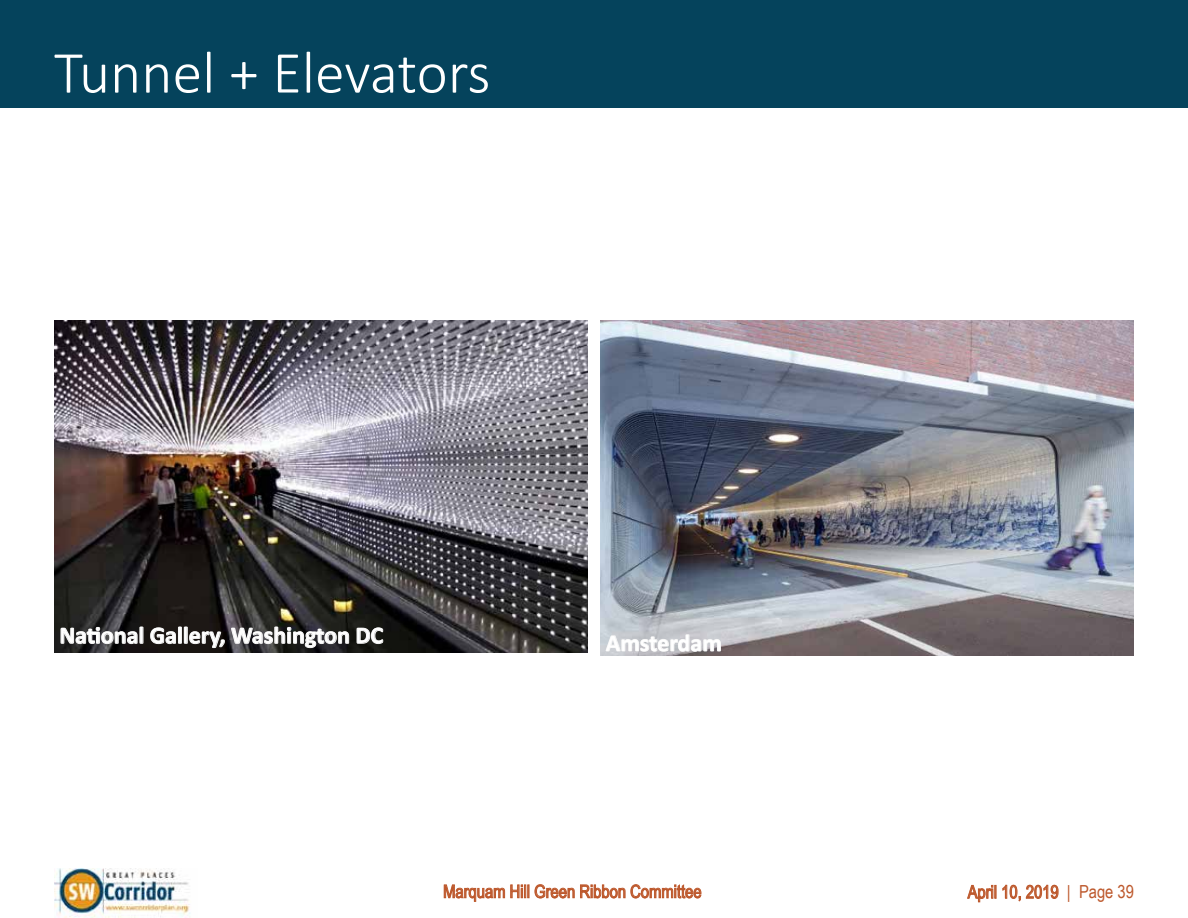
<style>
.page{position:relative;width:1188px;height:918px;background:#fff}
.page>*{position:absolute;margin:0;border:0;box-sizing:border-box;transform-origin:0 0}
.t1{font:300 60px "Calibri";color:#fff}
.t2{font:700 24px "Calibri";color:#fff}
.t3{font:18px "Arial Narrow";color:#bd582c}
</style>
<div class="page">
<img style="left:54px;top:868px;width:136px;height:50px">
<div style="left:0;top:0;width:1188px;height:108px;background:#05435c"></div>
<svg style="left:444px;top:884px;width:258px;height:18px"></svg>
<svg style="left:967px;top:884px;width:29px;height:19px"></svg>
<svg style="left:1002px;top:885px;width:57px;height:17px"></svg>
<img style="left:600px;top:320px;width:534px;height:336px">
<img style="left:54px;top:320px;width:534px;height:332px">
<svg style="left:605px;top:634px;width:116px;height:18px;background:#cdced2"></svg>
<svg style="left:60px;top:626px;width:84px;height:18px;background:#616061"></svg>
<svg style="left:150px;top:626px;width:75px;height:22px;background:#4c4846"></svg>
<svg style="left:231px;top:626px;width:118px;height:22px;background:#5b5b5c"></svg>
<svg style="left:356px;top:627px;width:28px;height:17px"></svg>
<h1 class="t1" style="left:54px;top:35px;width:438px">Tunnel + Elevators</h1>
<h2 class="t2" style="left:59px;top:618px;width:325px">National Gallery, Washington DC</h2>
<h2 class="t2" style="left:606px;top:626px;width:117px">Amsterdam</h2>
<p class="t3" style="left:443px;top:878px;width:260px">Marquam Hill Green Ribbon Committee</p>
<p class="t3" style="left:968px;top:879px;width:168px">April 10, 2019 | Page 39</p>
</div>
